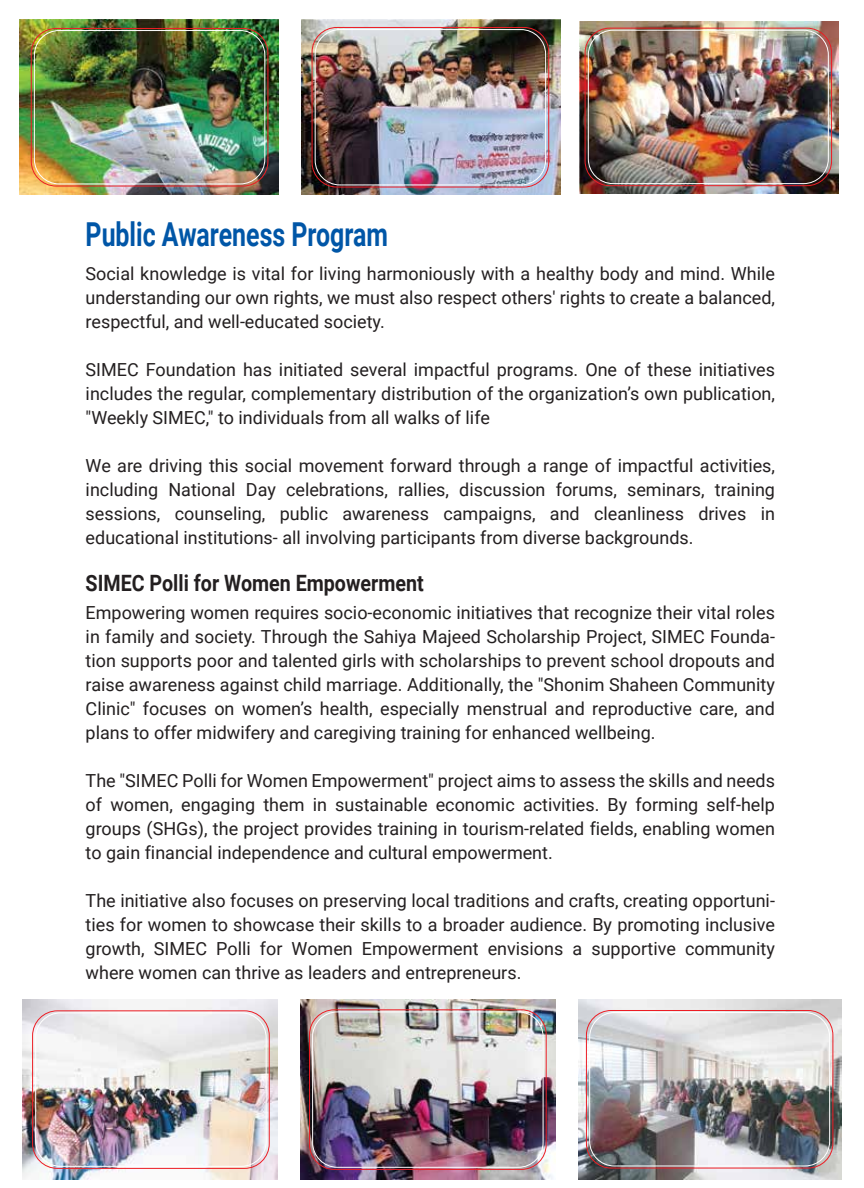
<style>
.page{position:relative;width:864px;height:1188px;background:#fff}
.page>*{position:absolute;margin:0;border:0;box-sizing:border-box;transform-origin:0 0}
.t1{font:700 33px "Roboto";color:#0056a7;scale:.75 1}
.t2{font:700 22.5px "Roboto";color:#231f20;scale:.88 1}
.t3{font:18px/24px "Roboto";color:#231f20;text-align:justify}
</style>
<div class="page">
<img style="left:22px;top:1000px;width:256px;height:180px">
<img style="left:19px;top:20px;width:259px;height:175px">
<img style="left:579px;top:21px;width:259px;height:172px">
<div style="left:585px;top:28px;width:247px;height:158px;border:1px solid #ed1d24;border-radius:25px"></div>
<div style="left:588px;top:30px;width:241px;height:154px;border:1px solid #fff;border-radius:25px"></div>
<div style="left:31px;top:28px;width:237px;height:158px;border:1px solid #ed1d24;border-radius:25px"></div>
<div style="left:34px;top:30px;width:231px;height:154px;border:1px solid #fff;border-radius:25px"></div>
<img style="left:301px;top:20px;width:259px;height:175px">
<div style="left:312px;top:27px;width:237px;height:160px;border:1px solid #ed1d24;border-radius:25px"></div>
<div style="left:315px;top:29px;width:231px;height:156px;border:1px solid #fff;border-radius:25px"></div>
<img style="left:301px;top:1000px;width:255px;height:180px">
<img style="left:579px;top:1000px;width:262px;height:180px">
<div style="left:586px;top:1010px;width:247px;height:158px;border:1px solid #ed1d24;border-radius:25px"></div>
<div style="left:589px;top:1012px;width:241px;height:154px;border:1px solid #fff;border-radius:25px"></div>
<div style="left:32px;top:1011px;width:237px;height:158px;border:1px solid #ed1d24;border-radius:25px"></div>
<div style="left:36px;top:1013px;width:230px;height:154px;border:1px solid #fff;border-radius:25px"></div>
<div style="left:309px;top:1010px;width:237px;height:160px;border:1px solid #ed1d24;border-radius:25px"></div>
<div style="left:312px;top:1012px;width:231px;height:155px;border:1px solid #fff;border-radius:25px"></div>
<h1 class="t1" style="left:86px;top:211px;width:405px">Public Awareness Program</h1>
<p class="t3" style="left:86px;top:261px;width:691px">Social knowledge is vital for living harmoniously with a healthy body and mind. While understanding our own rights, we must also respect others' rights to create a balanced, respectful, and well-educated society.</p>
<p class="t3" style="left:86px;top:357px;width:691px">SIMEC Foundation has initiated several impactful programs. One of these initiatives includes the regular, complementary distribution of the organization’s own publication, "Weekly SIMEC," to individuals from all walks of life</p>
<p class="t3" style="left:86px;top:453px;width:691px">We are driving this social movement forward through a range of impactful activities, including National Day celebrations, rallies, discussion forums, seminars, training sessions, counseling, public awareness campaigns, and cleanliness drives in educational institutions- all involving participants from diverse backgrounds.</p>
<p class="t2" style="left:86px;top:567px;width:386px">SIMEC Polli for Women Empowerment</p>
<p class="t3" style="left:86px;top:600px;width:691px">Empowering women requires socio-economic initiatives that recognize their vital roles in family and society. Through the Sahiya Majeed Scholarship Project, SIMEC Founda&shy;tion supports poor and talented girls with scholarships to prevent school dropouts and raise awareness against child marriage. Additionally, the "Shonim Shaheen Community Clinic" focuses on women’s health, especially menstrual and reproductive care, and plans to offer midwifery and caregiving training for enhanced wellbeing.</p>
<p class="t3" style="left:86px;top:768px;width:691px">The "SIMEC Polli for Women Empowerment" project aims to assess the skills and needs of women, engaging them in sustainable economic activities. By forming self-help groups (SHGs), the project provides training in tourism-related fields, enabling women to gain financial independence and cultural empowerment.</p>
<p class="t3" style="left:86px;top:888px;width:691px">The initiative also focuses on preserving local traditions and crafts, creating opportuni&shy;ties for women to showcase their skills to a broader audience. By promoting inclusive growth, SIMEC Polli for Women Empowerment envisions a supportive community where women can thrive as leaders and entrepreneurs.</p>
</div>
